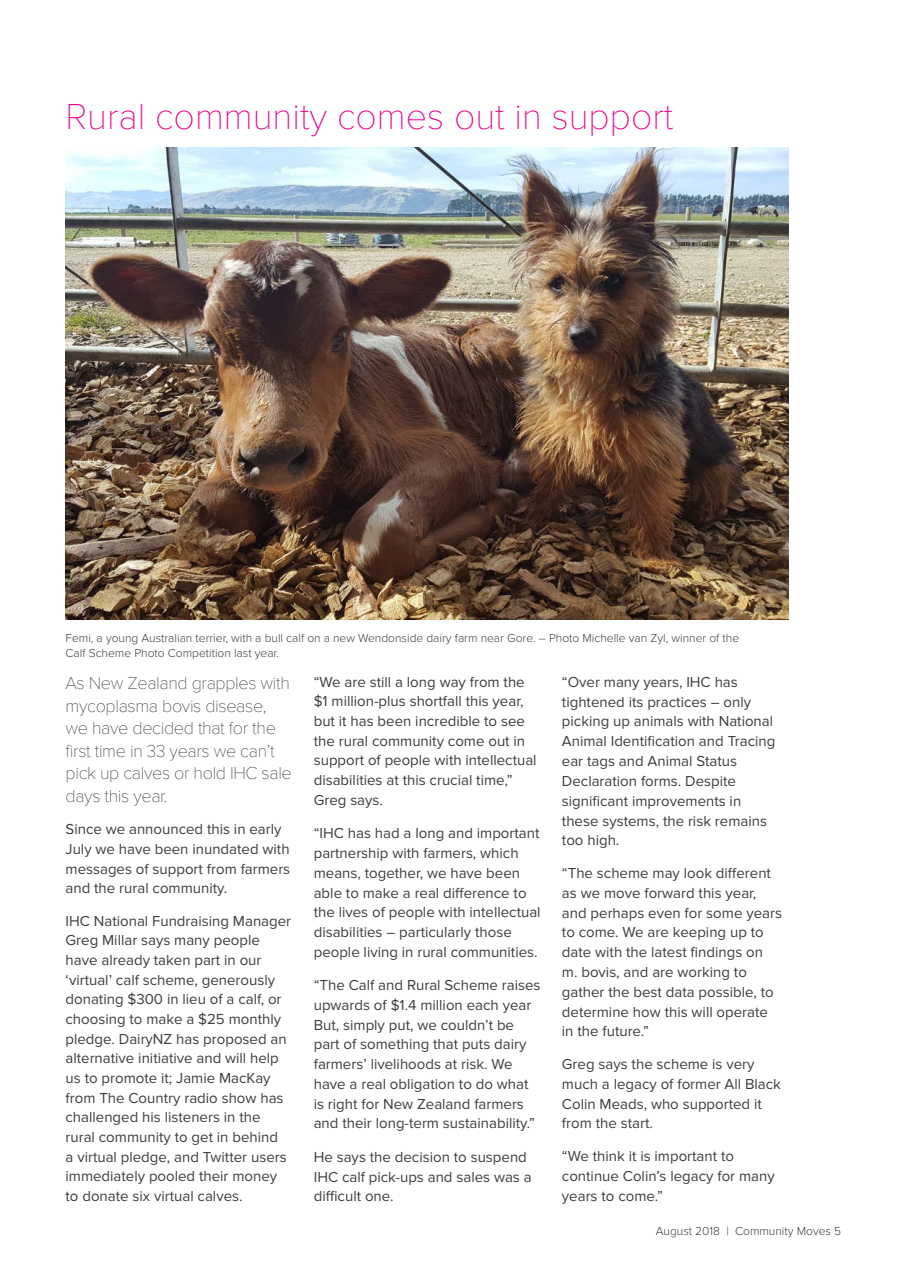
<style>
.page{position:relative;width:897px;height:1267px;background:#fff}
.page>*{position:absolute;margin:0;border:0;box-sizing:border-box;transform-origin:0 0}
.HEAD1{font:100 37.5px "Proxima Nova T";color:#ed028c}
.INTRO{font:100 18px/22.5px "Proxima Nova T";letter-spacing:-.02em;color:#3e3e3f}
.BODY_MAIN{font:15px/19.8px "Proxima Nova";color:#3e3e3f}
.CAPTION{font:300 12px/15px "Proxima Nova";color:#3e3e3f}
</style>
<div class="page">
<img style="left:66px;top:147px;width:722px;height:472px">
<p class="HEAD1" style="left:66px;top:95px;width:609px">Rural community comes out in support</p>
<p class="CAPTION" style="left:66px;top:631px;width:675px">Femi, a young Australian terrier, with a bull calf on a new Wendonside dairy farm near Gore. – Photo Michelle van Zyl, winner of the<br>Calf Scheme Photo Competition last year.</p>
<p class="INTRO" style="left:66px;top:672px;width:228px">As New Zealand grapples with mycoplasma bovis disease, we have decided that for the first time in 33 years we can’t pick up calves or hold IHC sale days this year.</p>
<p class="BODY_MAIN" style="left:66px;top:819px;width:226px">Since we announced this in early<br>July we have been inundated with messages of support from farmers and the rural community.</p>
<p class="BODY_MAIN" style="left:66px;top:910px;width:227px">IHC National Fundraising Manager<br>Greg Millar says many people have already taken part in our ‘virtual’ calf scheme, generously donating $300 in lieu of a calf, or choosing to make a $25 monthly pledge. DairyNZ has proposed an alternative initiative and will help us to promote it; Jamie MacKay from The Country radio show has challenged his listeners in the rural community to get in behind<br>a virtual pledge, and Twitter users immediately pooled their money to donate six virtual calves.</p>
<p class="BODY_MAIN" style="left:314px;top:672px;width:224px">“We are still a long way from the $1 million-plus shortfall this year, but it has been incredible to see the rural community come out in support of people with intellectual disabilities at this crucial time,”<br>Greg says.</p>
<p class="BODY_MAIN" style="left:314px;top:823px;width:228px">“IHC has had a long and important partnership with farmers, which means, together, we have been able to make a real difference to the lives of people with intellectual disabilities – particularly those people living in rural communities.</p>
<p class="BODY_MAIN" style="left:314px;top:975px;width:228px">“The Calf and Rural Scheme raises upwards of $1.4 million each year But, simply put, we couldn’t be part of something that puts dairy farmers’ livelihoods at risk. We have a real obligation to do what is right for New Zealand farmers and their long-term sustainability.”</p>
<p class="BODY_MAIN" style="left:314px;top:1146px;width:219px">He says the decision to suspend<br>IHC calf pick-ups and sales was a difficult one.</p>
<p class="BODY_MAIN" style="left:562px;top:672px;width:215px">“Over many years, IHC has tightened its practices – only picking up animals with National<br>Animal Identification and Tracing ear tags and Animal Status<br>Declaration forms. Despite significant improvements in these systems, the risk remains too high.</p>
<p class="BODY_MAIN" style="left:562px;top:863px;width:221px">“The scheme may look different as we move forward this year, and perhaps even for some years to come. We are keeping up to date with the latest findings on m. bovis, and are working to gather the best data possible, to determine how this will operate in the future.”</p>
<p class="BODY_MAIN" style="left:562px;top:1054px;width:220px">Greg says the scheme is very much a legacy of former All Black<br>Colin Meads, who supported it from the start.</p>
<p class="BODY_MAIN" style="left:562px;top:1146px;width:214px">“We think it is important to continue Colin’s legacy for many years to come.”</p>
<p class="CAPTION" style="left:655px;top:1223px;width:187px">August 2018 | Community Moves 5</p>
</div>
